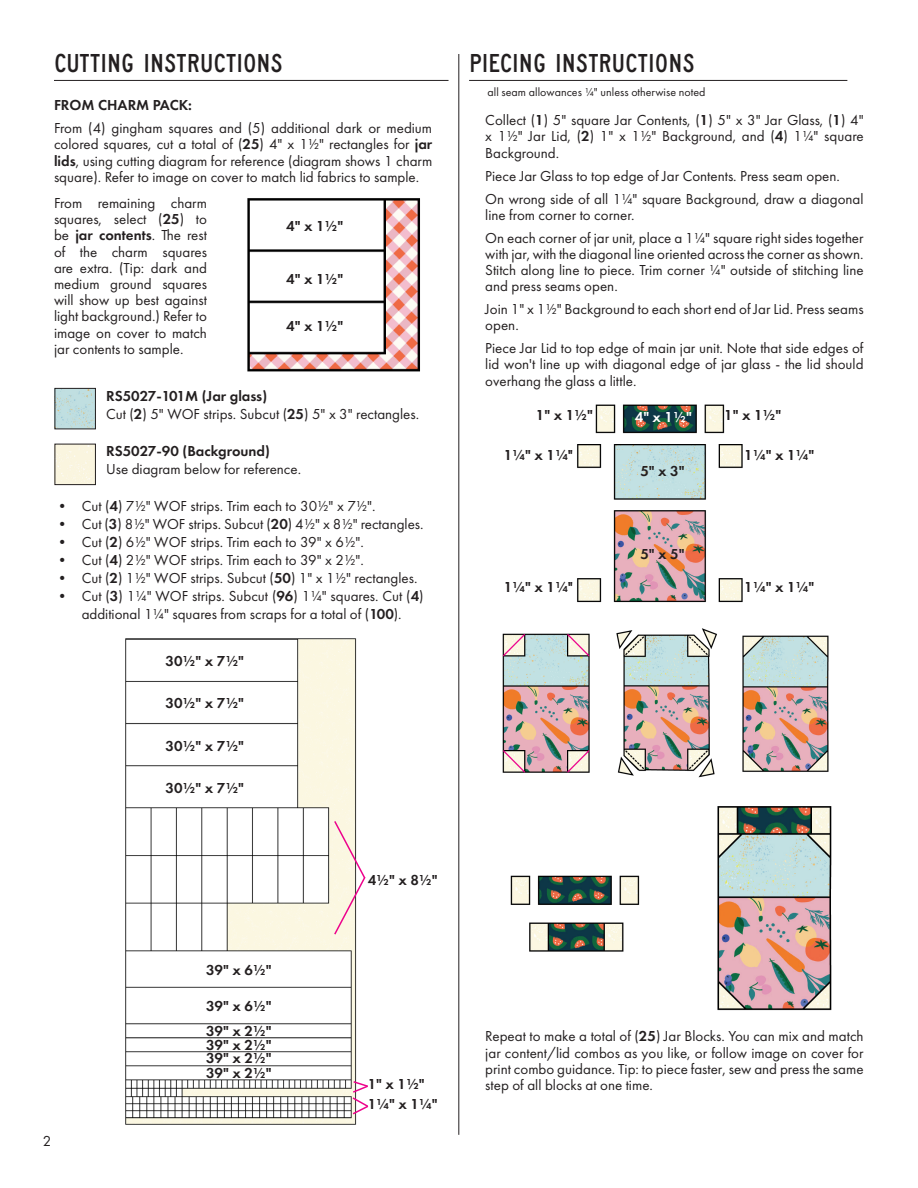
<style>
.page{position:relative;width:918px;height:1188px;background:#fff}
.page>*{position:absolute;margin:0;border:0;box-sizing:border-box;transform-origin:0 0}
.t1{font:27px "Saa Series CD";color:#231f20}
.List_Paragraph{font:15px/16.2px "Futura PT";color:#231f20;text-align:justify}
.List_Paragraph-2{font:600 15px "Futura PT";color:#231f20}
.List_Paragraph-3{font:600 15px "Futura PT";color:#fff}
.t2{font:12px "Futura PT";color:#231f20}
.s1{font-weight:600}
</style>
<div class="page">
<hr style="left:54px;top:80px;width:395px;height:1px;background:#231f20">
<hr style="left:459px;top:54px;width:1px;height:1081px;background:#231f20">
<hr style="left:469px;top:80px;width:378px;height:1px;background:#231f20">
<img style="left:57px;top:390px;width:37px;height:37px">
<div style="left:55px;top:388px;width:41px;height:41px;border:1px solid #231f20"></div>
<img style="left:57px;top:446px;width:37px;height:37px">
<div style="left:55px;top:444px;width:41px;height:41px;border:1px solid #231f20"></div>
<img style="left:247px;top:198px;width:173px;height:174px">
<img style="left:125px;top:638px;width:232px;height:487px">
<svg style="left:333px;top:819px;width:33px;height:117px"></svg>
<svg style="left:351px;top:1080px;width:18px;height:36px"></svg>
<img style="left:577px;top:404px;width:166px;height:199px">
<img style="left:510px;top:875px;width:130px;height:30px">
<img style="left:502px;top:633px;width:88px;height:140px">
<img style="left:616px;top:628px;width:101px;height:150px">
<img style="left:742px;top:635px;width:87px;height:137px">
<img style="left:717px;top:806px;width:115px;height:205px">
<img style="left:529px;top:922px;width:95px;height:30px">
<p class="t1" style="left:54px;top:48px;width:230px">CUTTING INSTRUCTIONS</p>
<p class="List_Paragraph-2" style="left:54px;top:96px;width:140px">FROM CHARM PACK:</p>
<p class="List_Paragraph" style="left:54px;top:120px;width:380px">From (4) gingham squares and (5) additional dark or medium colored squares, cut a total of (<span class="s1">25</span>) 4" x 11/2" rectangles for <span class="s1">jar lids</span>, using cutting diagram for reference (diagram shows 1 charm square). Refer to image on cover to match lid fabrics to sample.</p>
<p class="List_Paragraph" style="left:54px;top:195px;width:155px">From remaining charm squares, select (<span class="s1">25</span>) to be <span class="s1">jar contents</span>. The rest of the charm squares are extra. (Tip: dark and medium ground squares will show up best against light background.) Refer to image on cover to match jar contents to sample.</p>
<p class="List_Paragraph-2" style="left:286px;top:216px;width:59px">4" x 11/2"</p>
<p class="List_Paragraph-2" style="left:286px;top:269px;width:59px">4" x 11/2"</p>
<p class="List_Paragraph-2" style="left:286px;top:317px;width:59px">4" x 11/2"</p>
<p class="List_Paragraph-2" style="left:106px;top:386px;width:162px">RS5027-101M (Jar glass)</p>
<p class="List_Paragraph" style="left:106px;top:406px;width:315px">Cut (<span class="s1">2</span>) 5" WOF strips. Subcut (<span class="s1">25</span>) 5" x 3" rectangles.</p>
<p class="List_Paragraph-2" style="left:106px;top:442px;width:165px">RS5027-90 (Background)</p>
<p class="List_Paragraph" style="left:106px;top:461px;width:196px">Use diagram below for reference.</p>
<p class="List_Paragraph" style="left:55px;top:498px;width:322px">• Cut (<span class="s1">4</span>) 71/2" WOF strips. Trim each to 301/2" x 71/2".</p>
<p class="List_Paragraph" style="left:55px;top:516px;width:370px">• Cut (<span class="s1">3</span>) 81/2" WOF strips. Subcut (<span class="s1">20</span>) 41/2" x 81/2" rectangles.</p>
<p class="List_Paragraph" style="left:55px;top:534px;width:311px">• Cut (<span class="s1">2</span>) 61/2" WOF strips. Trim each to 39" x 61/2".</p>
<p class="List_Paragraph" style="left:55px;top:552px;width:311px">• Cut (<span class="s1">4</span>) 21/2" WOF strips. Trim each to 39" x 21/2".</p>
<p class="List_Paragraph" style="left:55px;top:570px;width:364px">• Cut (<span class="s1">2</span>) 11/2" WOF strips. Subcut (<span class="s1">50</span>) 1" x 11/2" rectangles.</p>
<p class="List_Paragraph" style="left:55px;top:587px;width:370px;line-height:18px;text-align:center">• Cut (<span class="s1">3</span>) 11/4" WOF strips. Subcut (<span class="s1">96</span>) 11/4" squares. Cut (<span class="s1">4</span>) additional 11/4" squares from scraps for a total of (<span class="s1">100</span>).</p>
<p class="List_Paragraph-2" style="left:166px;top:651px;width:80px">301/2" x 71/2"</p>
<p class="List_Paragraph-2" style="left:166px;top:694px;width:80px">301/2" x 71/2"</p>
<p class="List_Paragraph-2" style="left:166px;top:736px;width:80px">301/2" x 71/2"</p>
<p class="List_Paragraph-2" style="left:166px;top:779px;width:80px">301/2" x 71/2"</p>
<p class="List_Paragraph" style="left:43px;top:1133px;width:10px">2</p>
<p class="List_Paragraph-2" style="left:206px;top:961px;width:67px">39" x 61/2"</p>
<p class="List_Paragraph-2" style="left:206px;top:997px;width:67px">39" x 61/2"</p>
<p class="List_Paragraph-2" style="left:206px;top:1021px;width:67px">39" x 21/2"</p>
<p class="List_Paragraph-2" style="left:206px;top:1036px;width:67px">39" x 21/2"</p>
<p class="List_Paragraph-2" style="left:206px;top:1049px;width:67px">39" x 21/2"</p>
<p class="List_Paragraph-2" style="left:206px;top:1064px;width:67px">39" x 21/2"</p>
<p class="List_Paragraph-2" style="left:368px;top:871px;width:71px">41/2" x 81/2"</p>
<p class="List_Paragraph-2" style="left:368px;top:1075px;width:59px">1" x 11/2"</p>
<p class="List_Paragraph-2" style="left:368px;top:1095px;width:71px">11/4" x 11/4"</p>
<p class="t1" style="left:469px;top:48px;width:227px">PIECING INSTRUCTIONS</p>
<p class="t2" style="left:488px;top:85px;width:219px">all seam allowances 1/4" unless otherwise noted</p>
<p class="List_Paragraph" style="left:485px;top:112px;width:380px">Collect (<span class="s1">1</span>) 5" square Jar Contents, (<span class="s1">1</span>) 5" x 3" Jar Glass, (<span class="s1">1</span>) 4" x 11/2" Jar Lid, (<span class="s1">2</span>) 1" x 11/2" Background, and (<span class="s1">4</span>) 11/4" square Background.</p>
<p class="List_Paragraph" style="left:485px;top:167px;width:356px">Piece Jar Glass to top edge of Jar Contents. Press seam open.</p>
<p class="List_Paragraph" style="left:485px;top:190px;width:380px">On wrong side of all 11/4" square Background, draw a diagonal line from corner to corner.</p>
<p class="List_Paragraph" style="left:485px;top:230px;width:380px">On each corner of jar unit, place a 11/4" square right sides together with jar, with the diagonal line oriented across the corner as shown.<br>Stitch along line to piece. Trim corner 1/4" outside of stitching line and press seams open.</p>
<p class="List_Paragraph" style="left:485px;top:301px;width:380px">Join 1" x 11/2" Background to each short end of Jar Lid. Press seams open.</p>
<p class="List_Paragraph" style="left:485px;top:340px;width:380px">Piece Jar Lid to top edge of main jar unit. Note that side edges of lid won't line up with diagonal edge of jar glass - the lid should overhang the glass a little.</p>
<p class="List_Paragraph-2" style="left:536px;top:406px;width:59px">1" x 11/2"</p>
<p class="List_Paragraph-3" style="left:635px;top:408px;width:59px">4" x 11/2"</p>
<p class="List_Paragraph-2" style="left:724px;top:406px;width:59px">1" x 11/2"</p>
<p class="List_Paragraph-2" style="left:504px;top:446px;width:71px">11/4" x 11/4"</p>
<p class="List_Paragraph-2" style="left:744px;top:446px;width:71px">11/4" x 11/4"</p>
<p class="List_Paragraph-2" style="left:640px;top:461px;width:46px">5" x 3"</p>
<p class="List_Paragraph-2" style="left:640px;top:545px;width:46px">5" x 5"</p>
<p class="List_Paragraph-2" style="left:504px;top:578px;width:71px">11/4" x 11/4"</p>
<p class="List_Paragraph-2" style="left:744px;top:578px;width:71px">11/4" x 11/4"</p>
<p class="List_Paragraph" style="left:485px;top:1028px;width:380px">Repeat to make a total of (<span class="s1">25</span>) Jar Blocks. You can mix and match jar content/lid combos as you like, or follow image on cover for print combo guidance. Tip: to piece faster, sew and press the same step of all blocks at one time.</p>
</div>
